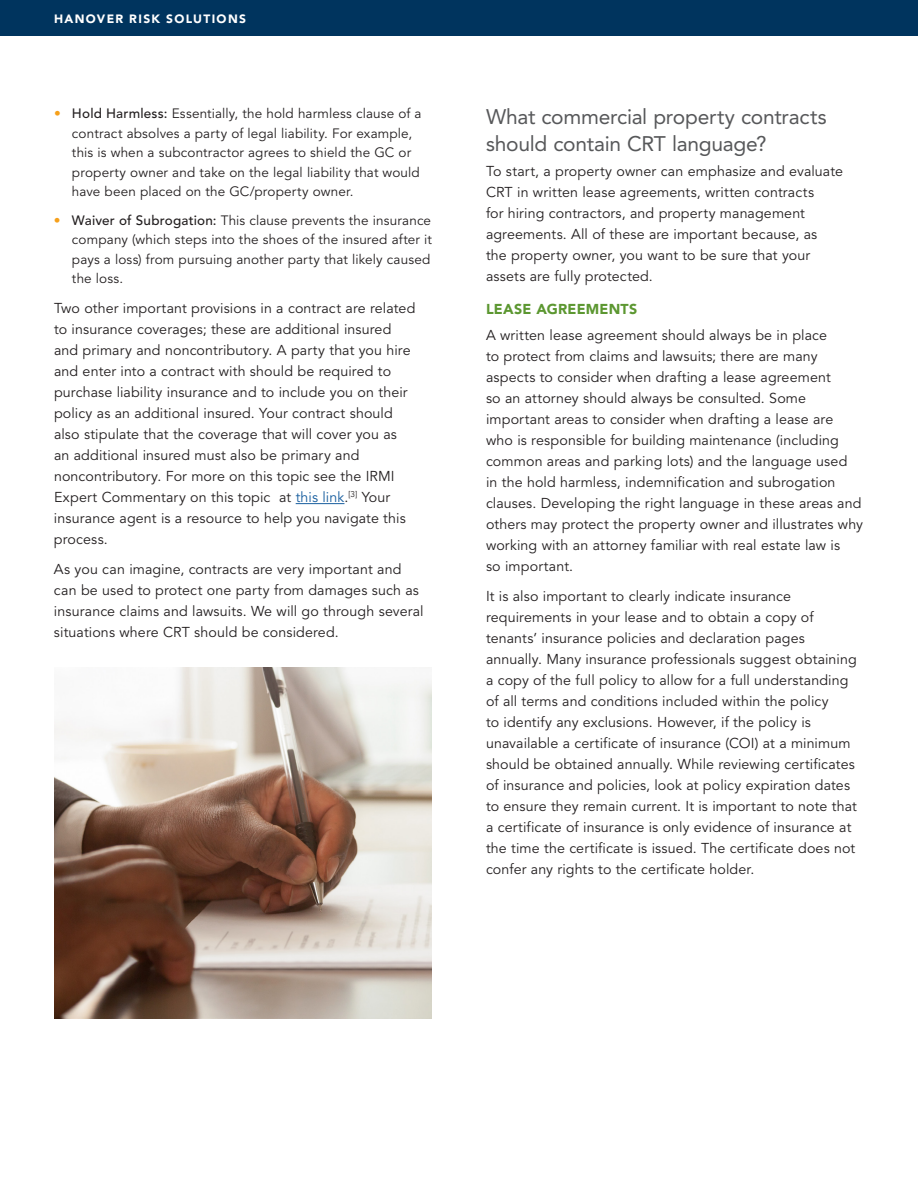
<style>
.page{position:relative;width:918px;height:1188px;background:#fff}
.page>*{position:absolute;margin:0;border:0;box-sizing:border-box;transform-origin:0 0}
.t1{font:21px/27px "Avenir LT Std";letter-spacing:-.01em;color:#57585a}
.t2{font:14.25px/21px "Avenir LT Std";letter-spacing:.005em;color:#231f20}
.t3{font:900 14.25px "Avenir LT Std";letter-spacing:.015em;color:#5c9731}
.t4{font:13.5px/19.5px "Avenir LT Std";letter-spacing:.01em;color:#231f20}
.t5{font:900 12px "Avenir LT Std";letter-spacing:.115em;color:#fff}
.s1{color:#f6a01b}
.s2{font-weight:500}
.s3{color:#175d9e}
</style>
<div class="page">
<div style="left:0;top:0;width:918px;height:36px;background:#00345e"></div>
<hr style="left:296px;top:503px;width:48px;height:1px;background:#175d9e">
<img style="left:54px;top:668px;width:378px;height:350px">
<p class="t5" style="left:54px;top:11px;width:194px">HANOVER RISK SOLUTIONS</p>
<p class="t4" style="left:72px;top:104px;width:351px;text-indent:-18px"><span class="s1">•</span> <span class="s2">Hold Harmless:</span> Essentially, the hold harmless clause of a contract absolves a party of legal liability. For example, this is when a subcontractor agrees to shield the GC or property owner and take on the legal liability that would have been placed on the GC/property owner.</p>
<p class="t4" style="left:72px;top:211px;width:362px;text-indent:-18px"><span class="s1">•</span> <span class="s2">Waiver of Subrogation:</span> This clause prevents the insurance company (which steps into the shoes of the insured after it pays a loss) from pursuing another party that likely caused the loss.</p>
<p class="t2" style="left:54px;top:298px;width:363px">Two other important provisions in a contract are related to insurance coverages; these are additional insured and primary and noncontributory. A party that you hire and enter into a contract with should be required to purchase liability insurance and to include you on their policy as an additional insured. Your contract should also stipulate that the coverage that will cover you as an additional insured must also be primary and noncontributory. For more on this topic see the IRMI Expert Commentary on this topic at <span class="s3">this link</span>.<sup>[3]</sup> Your insurance agent is a resource to help you navigate this process.</p>
<p class="t2" style="left:54px;top:559px;width:371px">As you can imagine, contracts are very important and can be used to protect one party from damages such as insurance claims and lawsuits. We will go through several situations where CRT should be considered.</p>
<h1 class="t1" style="left:486px;top:103px;width:342px">What commercial property contracts should contain CRT language?</h1>
<p class="t2" style="left:486px;top:161px;width:359px">To start, a property owner can emphasize and evaluate CRT in written lease agreements, written contracts<br>for hiring contractors, and property management agreements. All of these are important because, as<br>the property owner, you want to be sure that your assets are fully protected.</p>
<p class="t3" style="left:486px;top:301px;width:153px">LEASE AGREEMENTS</p>
<p class="t2" style="left:486px;top:325px;width:379px">A written lease agreement should always be in place<br>to protect from claims and lawsuits; there are many aspects to consider when drafting a lease agreement<br>so an attorney should always be consulted. Some important areas to consider when drafting a lease are who is responsible for building maintenance (including common areas and parking lots) and the language used<br>in the hold harmless, indemnification and subrogation clauses. Developing the right language in these areas and others may protect the property owner and illustrates why working with an attorney familiar with real estate law is<br>so important.</p>
<p class="t2" style="left:486px;top:586px;width:372px">It is also important to clearly indicate insurance requirements in your lease and to obtain a copy of tenants’ insurance policies and declaration pages annually. Many insurance professionals suggest obtaining a copy of the full policy to allow for a full understanding of all terms and conditions included within the policy<br>to identify any exclusions. However, if the policy is unavailable a certificate of insurance (COI) at a minimum should be obtained annually. While reviewing certificates of insurance and policies, look at policy expiration dates to ensure they remain current. It is important to note that a certificate of insurance is only evidence of insurance at the time the certificate is issued. The certificate does not confer any rights to the certificate holder.</p>
</div>
